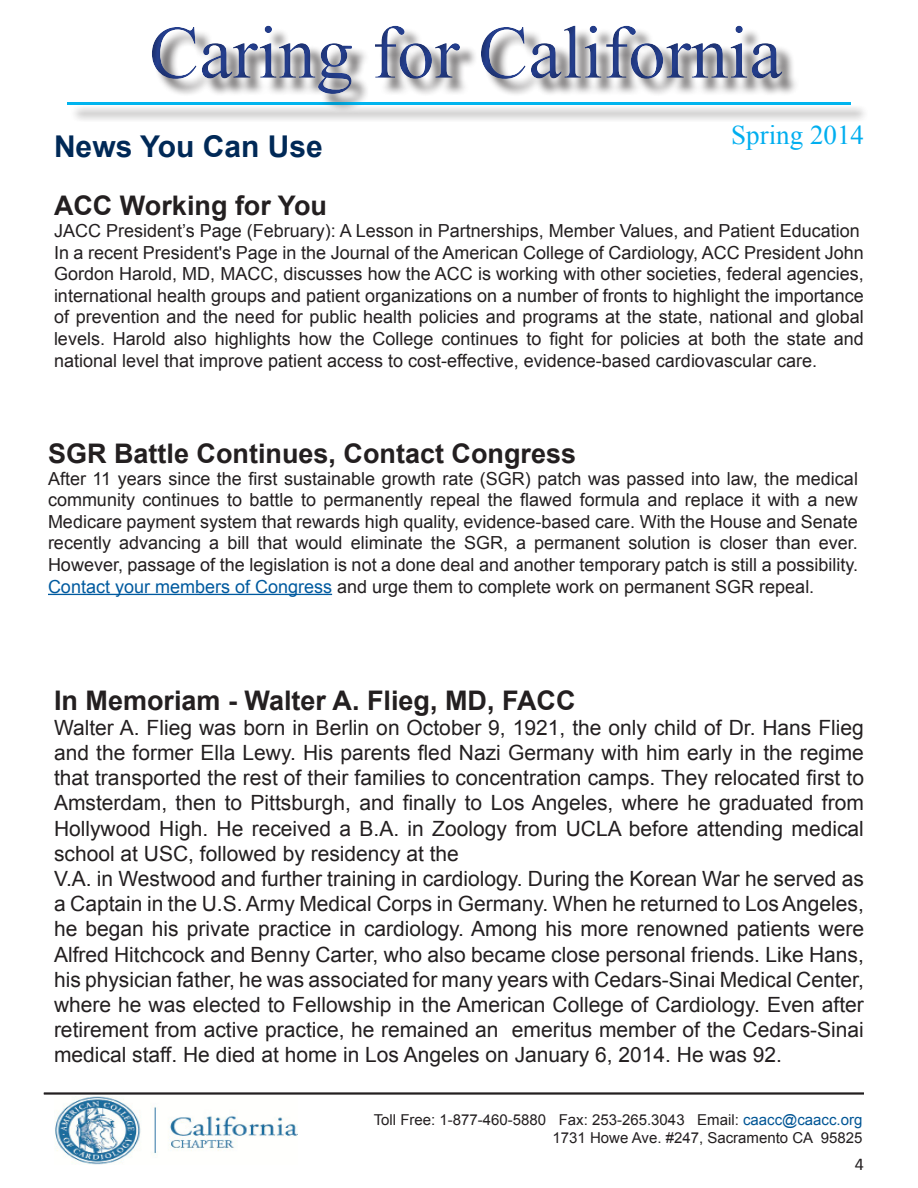
<style>
.page{position:relative;width:918px;height:1188px;background:#fff}
.page>*{position:absolute;margin:0;border:0;box-sizing:border-box;transform-origin:0 0}
.t1{font:75px "Times New Roman";color:#253f8e}
.t2{font:54px "Times New Roman";color:#00b5f0}
.t3{font:700 30px "Arial";color:#002957}
.t4{font:700 27px "Arial";color:#231f20}
.t5{font:27px "Times New Roman";color:#00aeef}
.t6{font:21px/25.2px "Arial";color:#231f20;text-align:justify}
.t7{font:18px/21.6px "Arial";color:#231f20;text-align:justify}
.t8{font:18px "Calibri";color:#231f20}
.t9{font:15px/18px "Arial";color:#231f20;text-align:right}
.s1{color:#005a9f}
.s2{color:#005595}
</style>
<div class="page">
<div style="left:53px;top:6px;width:812px;height:118px;background:#231f20;opacity:.5"></div>
<hr style="left:44px;top:1093px;width:820px;height:1px;background:#231f20">
<hr style="left:44px;top:1094px;width:820px;height:1px;background:#231f20">
<img style="left:55px;top:1096px;width:243px;height:68px">
<hr style="left:48px;top:594px;width:284px;height:1px;background:#005a9f">
<h1 class="t1" style="left:149px;top:2px;width:635px">Caring for California</h1>
<h3 class="t5" style="left:731px;top:117px;width:134px">Spring 2014</h3>
<h2 class="t2" style="left:68px;top:38px;width:784px">_____________________________</h2>
<p class="t3" style="left:54px;top:126px;width:270px">News You Can Use</p>
<p class="t4" style="left:54px;top:188px;width:274px">ACC Working for You</p>
<p class="t7" style="left:54px;top:220px;width:807px">JACC President’s Page (February): A Lesson in Partnerships, Member Values, and Patient Education</p>
<p class="t7" style="left:54px;top:242px;width:811px">In a recent President's Page in the Journal of the American College of Cardiology, ACC President John Gordon Harold, MD, MACC, discusses how the ACC is working with other societies, federal agencies, international health groups and patient organizations on a number of fronts to highlight the importance of prevention and the need for public health policies and programs at the state, national and global levels. Harold also highlights how the College continues to fight for policies at both the state and national level that improve patient access to cost-effective, evidence-based cardiovascular care.</p>
<p class="t4" style="left:48px;top:435px;width:530px">SGR Battle Continues, Contact Congress</p>
<p class="t7" style="left:48px;top:468px;width:812px">After 11 years since the first sustainable growth rate (SGR) patch was passed into law, the medical community continues to battle to permanently repeal the flawed formula and replace it with a new Medicare payment system that rewards high quality, evidence-based care. With the House and Senate recently advancing a bill that would eliminate the SGR, a permanent solution is closer than ever.<br>However, passage of the legislation is not a done deal and another temporary patch is still a possibility.<br><span class="s1">Contact your members of Congress</span> and urge them to complete work on permanent SGR repeal.</p>
<p class="t4" style="left:54px;top:682px;width:523px">In Memoriam - Walter A. Flieg, MD, FACC</p>
<p class="t6" style="left:54px;top:715px;width:812px">Walter A. Flieg was born in Berlin on October 9, 1921, the only child of Dr. Hans Flieg and the former Ella Lewy. His parents fled Nazi Germany with him early in the regime that transported the rest of their families to concentration camps. They relocated first to Amsterdam, then to Pittsburgh, and finally to Los Angeles, where he graduated from Hollywood High. He received a B.A. in Zoology from UCLA before attending medical school at USC, followed by residency at the</p>
<p class="t6" style="left:54px;top:866px;width:812px">V.A. in Westwood and further training in cardiology. During the Korean War he served as a Captain in the U.S. Army Medical Corps in Germany. When he returned to Los Angeles, he began his private practice in cardiology. Among his more renowned patients were Alfred Hitchcock and Benny Carter, who also became close personal friends. Like Hans, his physician father, he was associated for many years with Cedars-Sinai Medical Center, where he was elected to Fellowship in the American College of Cardiology. Even after retirement from active practice, he remained an emeritus member of the Cedars-Sinai medical staff. He died at home in Los Angeles on January 6, 2014. He was 92.</p>
<p class="t9" style="left:374px;top:1111px;width:490px">Toll Free: 1-877-460-5880 Fax: 253-265.3043 Email: <span class="s2">caacc@caacc.org<br></span>1731 Howe Ave. #247, Sacramento CA 95825</p>
<p class="t8" style="left:855px;top:1153px;width:11px">4</p>
</div>
